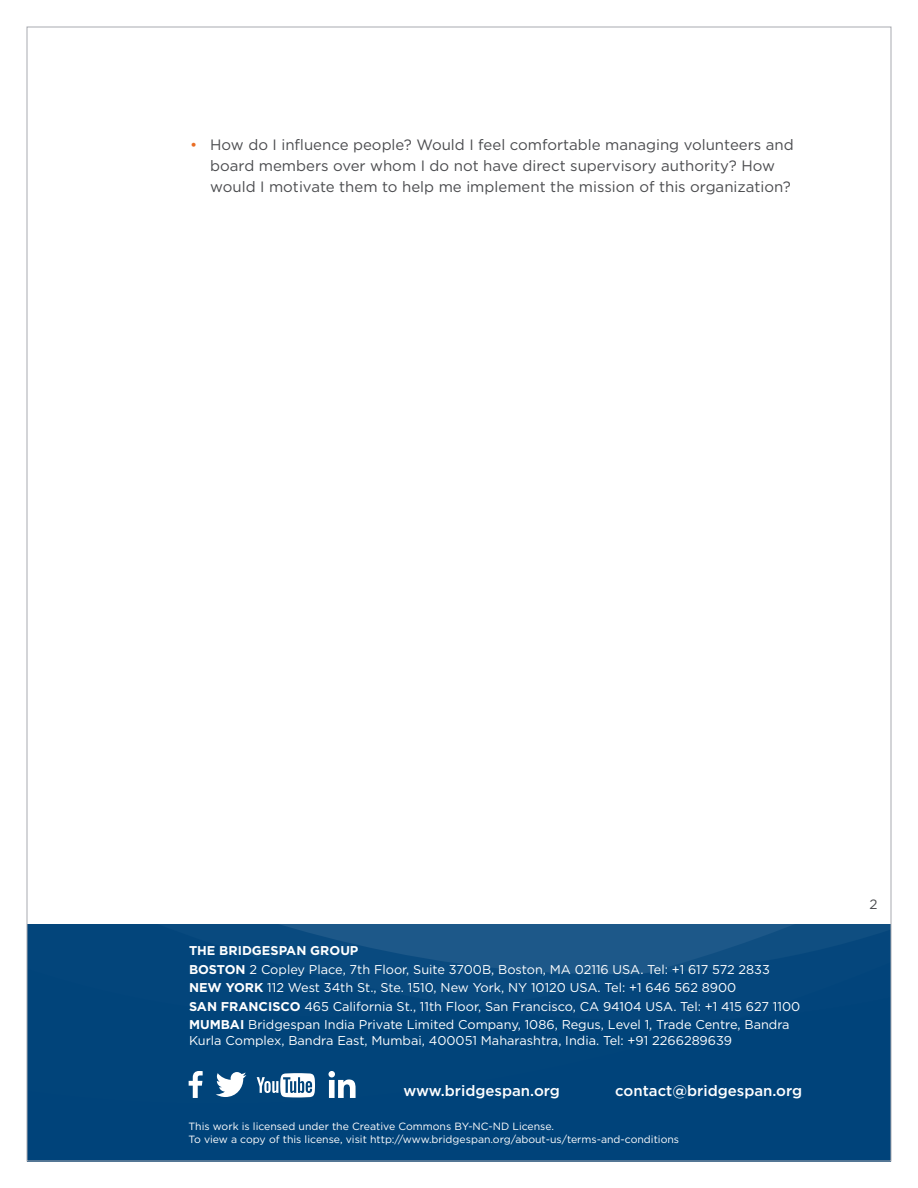
<style>
.page{position:relative;width:918px;height:1188px;background:#fff}
.page>*{position:absolute;margin:0;border:0;box-sizing:border-box;transform-origin:0 0}
.t1{font:15px/21px "Gotham";color:#4b4c4f}
._11-WebsiteWhite{font:500 15px "Gotham";color:#fff}
.t2{font:13.5px "Gotham";color:#4b4c4f}
.t3{font:12.75px/18.5px "Gotham";color:#fff}
._10-CCLicense{font:10.5px/12.6px "Gotham";color:#fff}
.s1{color:#e96d24}
.s2{font-weight:700}
</style>
<div class="page">
<svg style="left:29px;top:925px;width:860px;height:234px;background:#04467b"></svg>
<svg style="left:189px;top:1071px;width:14px;height:27px"></svg>
<svg style="left:216px;top:1072px;width:30px;height:25px"></svg>
<svg style="left:329px;top:1071px;width:27px;height:27px"></svg>
<svg style="left:257px;top:1073px;width:58px;height:24px"></svg>
<p class="t1" style="left:210px;top:134px;width:585px;text-indent:-20px"><span class="s1">•</span> How do I influence people? Would I feel comfortable managing volunteers and board members over whom I do not have direct supervisory authority? How would I motivate them to help me implement the mission of this organization?</p>
<p class="t3" style="left:189px;top:941px;width:613px"><span class="s2">THE BRIDGESPAN GROUP<br>BOSTON</span> 2 Copley Place, 7th Floor, Suite 3700B, Boston, MA 02116 USA. Tel: +1 617 572 2833<br><span class="s2">NEW YORK</span> 112 West 34th St., Ste. 1510, New York, NY 10120 USA. Tel: +1 646 562 8900<br><span class="s2">SAN FRANCISCO</span> 465 California St., 11th Floor, San Francisco, CA 94104 USA. Tel: +1 415 627 1100<br><span class="s2">MUMBAI</span> Bridgespan India Private Limited Company, 1086, Regus, Level 1, Trade Centre, Bandra</p>
<p class="t3" style="left:189px;top:1031px;width:545px">Kurla Complex, Bandra East, Mumbai, 400051 Maharashtra, India. Tel: +91 2266289639</p>
<p class="_11-WebsiteWhite" style="left:403px;top:1081px;width:158px">www.bridgespan.org</p>
<p class="_11-WebsiteWhite" style="left:615px;top:1081px;width:188px">contact@bridgespan.org</p>
<p class="_10-CCLicense" style="left:189px;top:1120px;width:492px">This work is licensed under the Creative Commons BY-NC-ND License.<br>To view a copy of this license, visit http://www.bridgespan.org/about-us/terms-and-conditions</p>
<p class="t2" style="left:869px;top:895px;width:10px">2</p>
</div>
